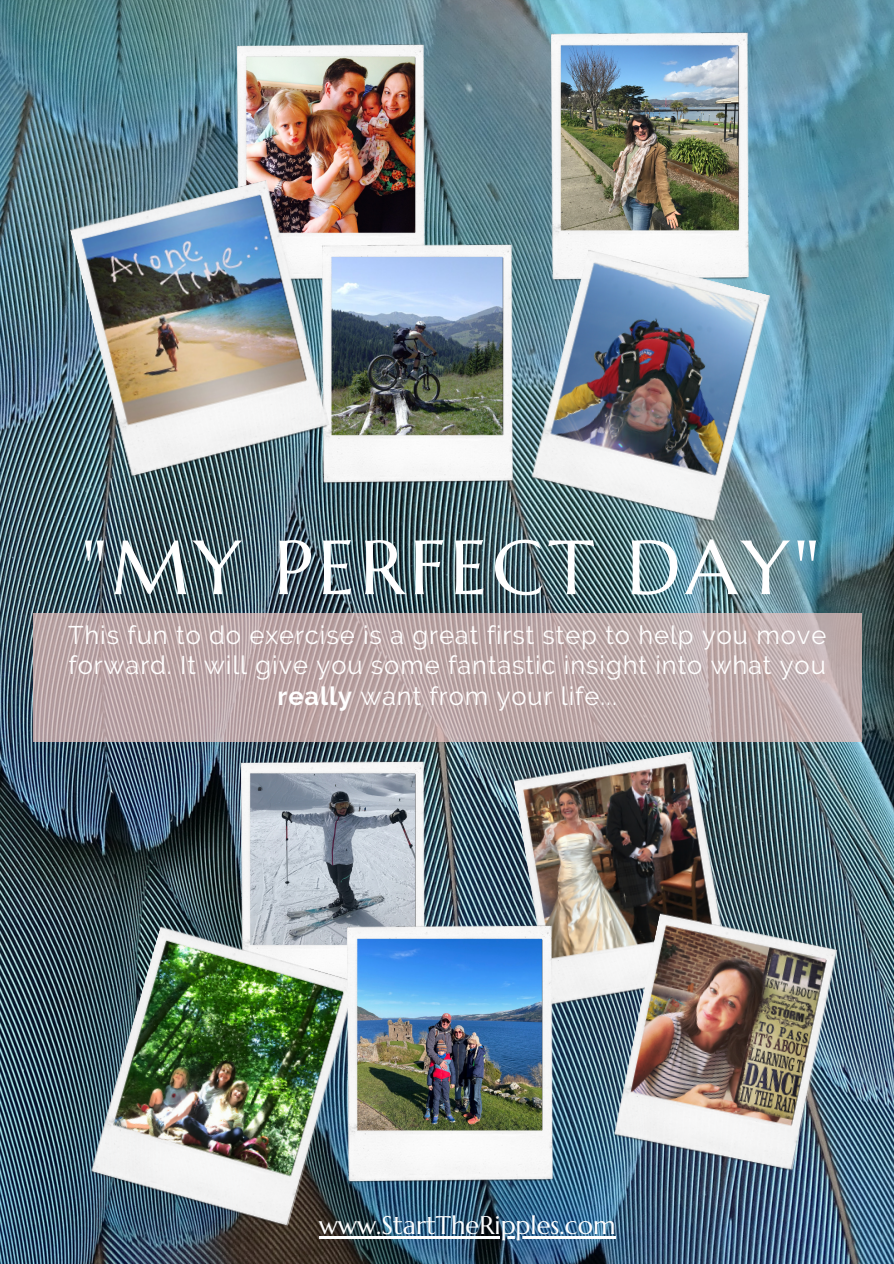
<style>
.page{position:relative;width:894px;height:1264px;background:#fff}
.page>*{position:absolute;margin:0;border:0;box-sizing:border-box;transform-origin:0 0}
.t1{font:76.5px "Marcellus";letter-spacing:.06em;color:#fff}
.t2{font:25.5px/30.5px "Raleway";letter-spacing:.035em;color:#fff;text-align:center}
.t3{font:25.5px "Marcellus";color:#fff}
.s1{font-weight:700}
</style>
<div class="page">
<img style="left:0;top:0;width:893px;height:1263px">
<img style="left:237px;top:45px;width:187px;height:200px">
<img style="left:551px;top:32px;width:197px;height:217px">
<img style="left:322px;top:245px;width:190px;height:240px">
<img style="left:529px;top:249px;width:242px;height:277px">
<img style="left:513px;top:750px;width:216px;height:257px">
<img style="left:242px;top:761px;width:183px;height:164px">
<img style="left:89px;top:925px;width:268px;height:305px">
<img style="left:348px;top:925px;width:204px;height:258px">
<img style="left:70px;top:179px;width:261px;height:300px">
<img style="left:612px;top:912px;width:226px;height:262px">
<svg style="left:33px;top:613px;width:828px;height:128px"></svg>
<hr style="left:318px;top:1236px;width:297px;height:2px;background:#fff">
<p class="t1" style="left:82px;top:519px;width:738px">"MY PERFECT DAY"</p>
<p class="t2" style="left:68px;top:619px;width:759px">This fun to do exercise is a great first step to help you move forward. It will give you some fantastic insight into what you <span class="s1">really</span> want from your life...</p>
<p class="t3" style="left:318px;top:1209px;width:298px">www.StartTheRipples.com</p>
</div>
